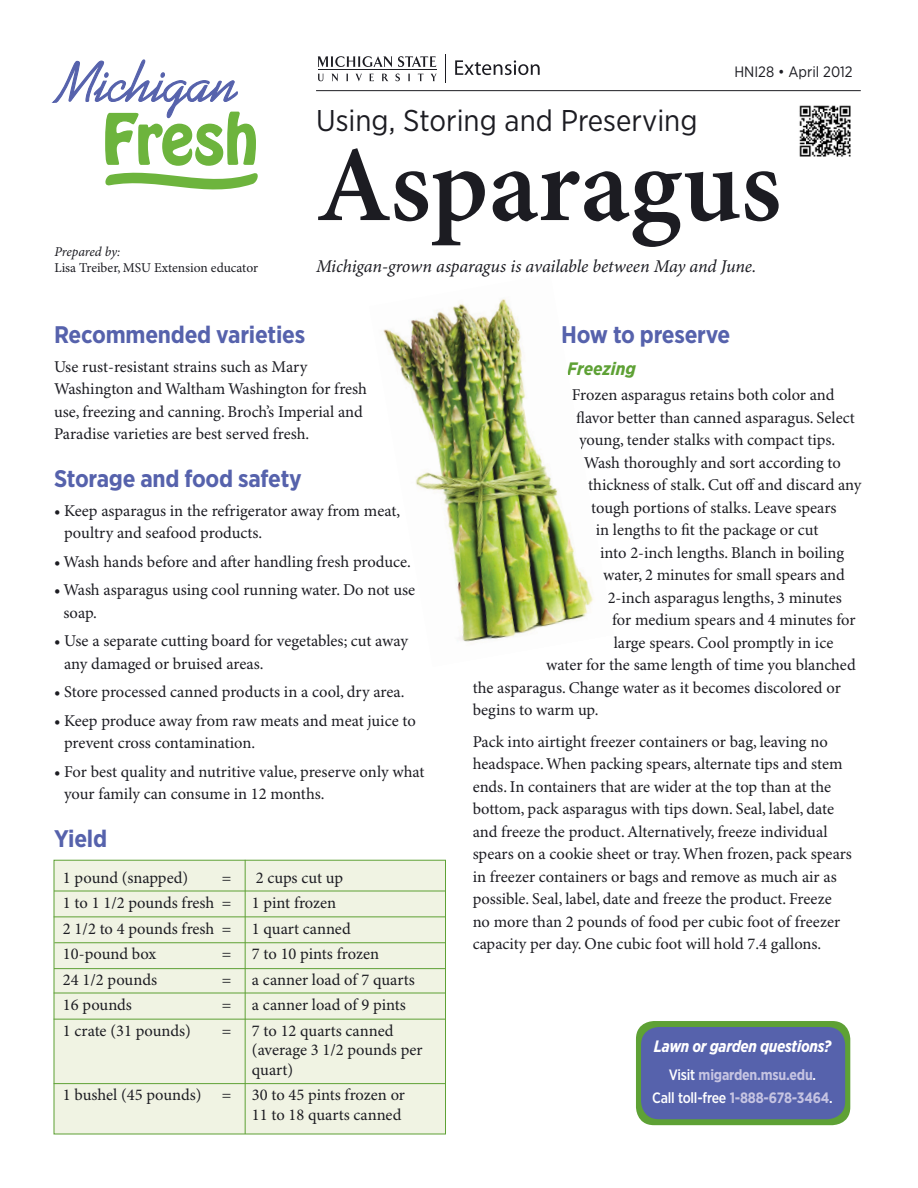
<style>
.page{position:relative;width:918px;height:1188px;background:#fff}
.page>*{position:absolute;margin:0;border:0;box-sizing:border-box;transform-origin:0 0}
.t1{font:600 108px "Minion Pro";color:#1c1c22}
.t2{font:30px "Gotham Narrow";color:#1c1c22}
.t3{font:700 24px "Gotham Narrow";letter-spacing:-.01em;color:#5662ac}
.t4{font:italic 18px "Minion Pro";letter-spacing:-.01em;color:#1c1c22}
.t5{font:18px "Myriad Pro";color:#1c1c22}
.t6{font:italic 700 18px "Gotham Narrow";color:#5ea135}
.t7{font:16.5px/22.5px "Minion Pro";letter-spacing:-.005em;color:#1c1c22}
.t8{font:italic 700 16.5px "Gotham Narrow";letter-spacing:-.015em;color:#fff;scale:.95 1}
.t9{font:500 15px "Gotham Narrow";letter-spacing:-.015em;color:#fff;scale:.95 1}
.t10{font:700 15px "Gotham Narrow";letter-spacing:-.015em;color:#c6c4e2;scale:.95 1}
.t11{font:15px "Gotham Narrow";color:#1c1c22}
.t12{font:13.5px "Minion Pro";color:#1c1c22}
.t13{font:italic 13.5px "Minion Pro";letter-spacing:-.01em;color:#1c1c22}
.s1{font-weight:500;color:#fff}
.s2{font-weight:700;color:#c6c4e2}
</style>
<div class="page">
<div style="left:54px;top:860px;width:392px;height:274px;background:#f0f3e3;border:1px solid #5ea135"></div>
<svg style="left:51px;top:59px;width:207px;height:131px"></svg>
<hr style="left:316px;top:90px;width:545px;height:1px;background:#1c1c22">
<svg style="left:318px;top:74px;width:6px;height:7px"></svg>
<svg style="left:332px;top:74px;width:6px;height:7px"></svg>
<svg style="left:346px;top:74px;width:2px;height:7px"></svg>
<svg style="left:356px;top:74px;width:6px;height:7px"></svg>
<svg style="left:369px;top:74px;width:5px;height:7px"></svg>
<svg style="left:382px;top:74px;width:6px;height:7px"></svg>
<svg style="left:395px;top:74px;width:5px;height:7px"></svg>
<svg style="left:408px;top:74px;width:2px;height:7px"></svg>
<svg style="left:418px;top:74px;width:6px;height:7px"></svg>
<svg style="left:431px;top:74px;width:6px;height:7px"></svg>
<svg style="left:318px;top:56px;width:74px;height:11px"></svg>
<svg style="left:398px;top:56px;width:38px;height:11px"></svg>
<hr style="left:318px;top:70px;width:119px;height:1px;background:#1c1c22">
<svg style="left:455px;top:60px;width:85px;height:15px"></svg>
<div style="left:636px;top:1021px;width:214px;height:104px;background:#5ea135;border-radius:18px"></div>
<div style="left:641px;top:1027px;width:204px;height:92px;background:#5662ac;border-radius:18px"></div>
<img style="left:383px;top:299px;width:211px;height:343px">
<hr style="left:54px;top:891px;width:392px;height:1px;background:#5ea135">
<hr style="left:54px;top:916px;width:391px;height:1px;background:#5ea135">
<hr style="left:54px;top:942px;width:392px;height:1px;background:#5ea135">
<hr style="left:54px;top:968px;width:392px;height:1px;background:#5ea135">
<hr style="left:54px;top:993px;width:391px;height:1px;background:#5ea135">
<hr style="left:54px;top:1019px;width:391px;height:1px;background:#5ea135">
<hr style="left:54px;top:1083px;width:391px;height:1px;background:#5ea135">
<hr style="left:245px;top:860px;width:1px;height:274px;background:#5ea135">
<img style="left:799px;top:105px;width:52px;height:52px">
<p class="t13" style="left:54px;top:243px;width:68px">Prepared by:</p>
<p class="t12" style="left:54px;top:260px;width:205px">Lisa Treiber, MSU Extension educator</p>
<p class="t5" style="left:101px;top:266px;width:139px">Note: PMS 2725C</p>
<p class="t2" style="left:316px;top:102px;width:383px">Using, Storing and Preserving</p>
<p class="t11" style="left:734px;top:62px;width:120px">HNI28 • April 2012</p>
<p class="t1" style="left:316px;top:121px;width:467px">Asparagus</p>
<p class="t4" style="left:316px;top:256px;width:442px">Michigan-grown asparagus is available between May and June.</p>
<p class="t3" style="left:54px;top:319px;width:253px">Recommended varieties</p>
<p class="t7" style="left:54px;top:356px;width:315px">Use rust-resistant strains such as Mary Washington and Waltham Washington for fresh use, freezing and canning. Broch’s Imperial and Paradise varieties are best served fresh.</p>
<p class="t3" style="left:54px;top:463px;width:249px">Storage and food safety</p>
<p class="t7" style="left:64px;top:500px;width:338px;text-indent:-10px">• Keep asparagus in the refrigerator away from meat, poultry and seafood products.</p>
<p class="t7" style="left:54px;top:551px;width:358px">• Wash hands before and after handling fresh produce.</p>
<p class="t7" style="left:63px;top:579px;width:353px;text-indent:-9px">• Wash asparagus using cool running water. Do not use soap.</p>
<p class="t7" style="left:64px;top:630px;width:345px;text-indent:-10px">• Use a separate cutting board for vegetables; cut away any damaged or bruised areas.</p>
<p class="t7" style="left:54px;top:681px;width:352px">• Store processed canned products in a cool, dry area.</p>
<p class="t7" style="left:64px;top:710px;width:353px;text-indent:-10px">• Keep produce away from raw meats and meat juice to prevent cross contamination.</p>
<p class="t7" style="left:64px;top:761px;width:362px;text-indent:-10px">• For best quality and nutritive value, preserve only what your family can consume in 12 months.</p>
<p class="t3" style="left:54px;top:823px;width:55px">Yield</p>
<p class="t7" style="left:63px;top:867px;width:127px">1 pound (snapped)</p>
<p class="t7" style="left:222px;top:867px;width:11px">=</p>
<p class="t7" style="left:256px;top:867px;width:89px">2 cups cut up</p>
<p class="t7" style="left:63px;top:893px;width:275px">1 to 1 1/2 pounds fresh = 1 pint frozen</p>
<p class="t7" style="left:63px;top:918px;width:289px">2 1/2 to 4 pounds fresh = 1 quart canned</p>
<p class="t7" style="left:63px;top:944px;width:95px">10-pound box</p>
<p class="t7" style="left:222px;top:944px;width:159px">= 7 to 10 pints frozen</p>
<p class="t7" style="left:63px;top:969px;width:96px">24 1/2 pounds</p>
<p class="t7" style="left:222px;top:969px;width:194px">= a canner load of 7 quarts</p>
<p class="t7" style="left:63px;top:995px;width:71px">16 pounds</p>
<p class="t7" style="left:222px;top:995px;width:185px">= a canner load of 9 pints</p>
<p class="t7" style="left:63px;top:1020px;width:129px">1 crate (31 pounds)</p>
<p class="t7" style="left:252px;top:1022px;width:172px;line-height:19.5px;text-indent:-30px">= 7 to 12 quarts canned (average 3 1/2 pounds per</p>
<p class="t7" style="left:252px;top:1059px;width:43px">quart)</p>
<p class="t7" style="left:63px;top:1085px;width:344px">1 bushel (45 pounds) = 30 to 45 pints frozen or</p>
<p class="t7" style="left:252px;top:1104px;width:151px">11 to 18 quarts canned</p>
<p class="t3" style="left:561px;top:319px;width:171px">How to preserve</p>
<p class="t6" style="left:567px;top:357px;width:70px">Freezing</p>
<p class="t7" style="left:572px;top:384px;width:264px">Frozen asparagus retains both color and</p>
<p class="t7" style="left:576px;top:407px;width:280px">flavor better than canned asparagus. Select</p>
<p class="t7" style="left:579px;top:429px;width:258px">young, tender stalks with compact tips.</p>
<p class="t7" style="left:584px;top:452px;width:259px">Wash thoroughly and sort according to</p>
<p class="t7" style="left:588px;top:474px;width:275px">thickness of stalk. Cut off and discard any</p>
<p class="t7" style="left:591px;top:497px;width:247px">tough portions of stalks. Leave spears</p>
<p class="t7" style="left:596px;top:519px;width:224px">in lengths to fit the package or cut</p>
<p class="t7" style="left:600px;top:542px;width:245px">into 2-inch lengths. Blanch in boiling</p>
<p class="t7" style="left:603px;top:564px;width:243px">water, 2 minutes for small spears and</p>
<p class="t7" style="left:608px;top:587px;width:236px">2-inch asparagus lengths, 3 minutes</p>
<p class="t7" style="left:612px;top:609px;width:245px">for medium spears and 4 minutes for</p>
<p class="t7" style="left:614px;top:632px;width:221px">large spears. Cool promptly in ice</p>
<p class="t7" style="left:546px;top:654px;width:311px">water for the same length of time you blanched</p>
<p class="t7" style="left:473px;top:677px;width:370px">the asparagus. Change water as it becomes discolored or</p>
<p class="t7" style="left:473px;top:699px;width:127px">begins to warm up.</p>
<p class="t7" style="left:473px;top:731px;width:381px">Pack into airtight freezer containers or bag, leaving no headspace. When packing spears, alternate tips and stem ends. In containers that are wider at the top than at the bottom, pack asparagus with tips down. Seal, label, date and freeze the product. Alternatively, freeze individual spears on a cookie sheet or tray. When frozen, pack spears in freezer containers or bags and remove as much air as possible. Seal, label, date and freeze the product. Freeze no more than 2 pounds of food per cubic foot of freezer capacity per day. One cubic foot will hold 7.4 gallons.</p>
<p class="t8" style="left:654px;top:1036px;width:188px">Lawn or garden questions?</p>
<p class="t10" style="left:669px;top:1066px;width:157px"><span class="s1">Visit</span> migarden.msu.edu<span class="s1">.</span></p>
<p class="t9" style="left:652px;top:1088px;width:192px">Call toll-free <span class="s2">1-888-678-3464</span>.</p>
</div>
